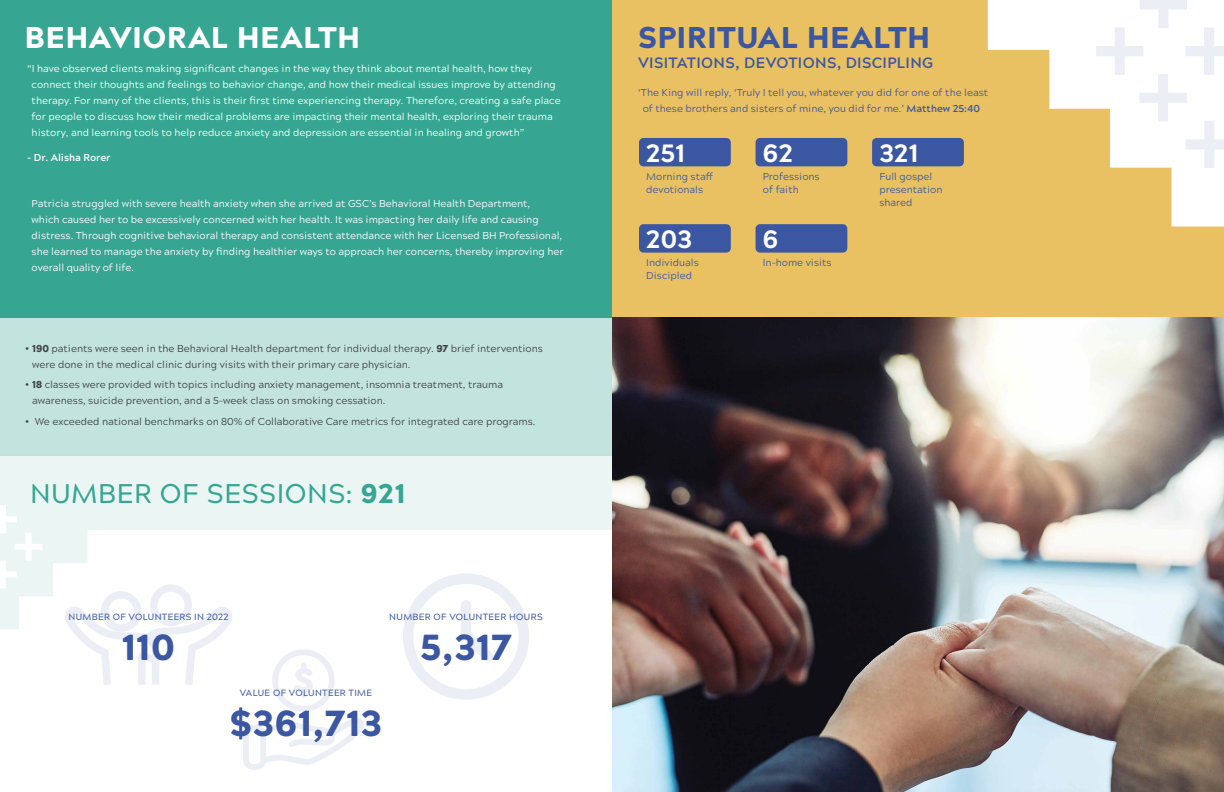
<style>
.page{position:relative;width:1224px;height:792px;background:#fff}
.page>*{position:absolute;margin:0;border:0;box-sizing:border-box;transform-origin:0 0}
.t1{font:900 36.2px "Acherus Grotesque";letter-spacing:.02em;color:#3b57a2}
.t2{font:900 30px "Acherus Grotesque";letter-spacing:.025em;color:#fff}
.t3{font:900 30px "Acherus Grotesque";letter-spacing:.025em;color:#3b57a2}
.t4{font:500 27px "Acherus Grotesque";letter-spacing:.015em;color:#36a692}
.t5{font:800 25px "Acherus Grotesque";letter-spacing:.025em;color:#fff}
.t6{font:700 15px "Acherus Grotesque";letter-spacing:.02em;color:#3b57a2}
.t7{font:10px/16px "Acherus Grotesque";color:#fff}
.t8{font:10px/16px "Acherus Grotesque";color:#3f4249}
.t9{font:10px/13px "Acherus Grotesque";color:#3b57a2}
.t10{font:700 10px "Acherus Grotesque";color:#fff}
.t11{font:500 9px "Acherus Grotesque";letter-spacing:.035em;color:#3b57a2}
.s1{font-family:"Gotham"}
.s2{font-weight:900}
.s3{font-weight:700}
</style>
<div class="page">
<div style="left:0;top:317px;width:621px;height:139px;background:#c3e4de"></div>
<div style="left:0;top:0;width:621px;height:317px;background:#36a692"></div>
<svg style="left:0;top:456px;width:612px;height:173px;fill:#ebf6f4"></svg>
<svg style="left:0;top:505px;width:43px;height:83px"></svg>
<div style="left:150px;top:584px;width:42px;height:42px;border:7px solid #3a58a3;border-radius:50%"></div>
<div style="left:101px;top:591px;width:41px;height:41px;border:7px solid #3a58a3;border-radius:50%"></div>
<svg style="left:64px;top:598px;width:169px;height:87px"></svg>
<svg style="left:403px;top:573px;width:126px;height:126px"></svg>
<svg style="left:294px;top:665px;width:19px;height:31px"></svg>
<div style="left:272px;top:649px;width:63px;height:63px;border:6px solid #3a58a3;border-radius:50%"></div>
<div style="left:243px;top:725px;width:23px;height:45px;border:6px solid #3a58a3;border-radius:7px"></div>
<svg style="left:255px;top:708px;width:109px;height:61px"></svg>
<div style="left:612px;top:0;width:612px;height:318px;background:#e9c163"></div>
<div style="left:639px;top:138px;width:92px;height:28px;background:#3b57a2;border-radius:4px"></div>
<div style="left:872px;top:138px;width:92px;height:28px;background:#3b57a2;border-radius:4px"></div>
<div style="left:756px;top:224px;width:91px;height:29px;background:#3b57a2;border-radius:4px"></div>
<div style="left:756px;top:138px;width:91px;height:28px;background:#3b57a2;border-radius:4px"></div>
<div style="left:639px;top:224px;width:92px;height:29px;background:#3b57a2;border-radius:4px"></div>
<img style="left:612px;top:318px;width:612px;height:474px">
<svg style="left:988px;top:0;width:236px;height:227px"></svg>
<svg style="left:1096px;top:0;width:128px;height:168px;background:#faf9f7"></svg>
<h2 class="t2" style="left:25px;top:12px;width:337px">BEHAVIORAL HEALTH</h2>
<p class="t7" style="left:32px;top:60px;width:531px;text-indent:-4px">“I have observed clients making significant changes in the way they think about mental health, how they connect their thoughts and feelings to behavior change, and how their medical issues improve by attending therapy. For many of the clients, this is their first time experiencing therapy. Therefore, creating a safe place for people to discuss how their medical problems are impacting their mental health, exploring their trauma history, and learning tools to help reduce anxiety and depression are essential in healing and growth”</p>
<p class="t10" style="left:27px;top:149px;width:85px">- Dr. Alisha Rorer</p>
<p class="t7" style="left:32px;top:195px;width:533px">Patricia struggled with severe health anxiety when she arrived at GSC’s Behavioral Health Department,<br>which caused her to be excessively concerned with her health. It was impacting her daily life and causing distress. Through cognitive behavioral therapy and consistent attendance with her Licensed BH Professional, she learned to manage the anxiety by finding healthier ways to approach her concerns, thereby improving her overall quality of life.</p>
<p class="t8" style="left:32px;top:340px;width:512px;text-indent:-7px"><span class="s1">•</span> <span class="s2">190</span> patients were seen in the Behavioral Health department for individual therapy. <span class="s2">97</span> brief interventions were done in the medical clinic during visits with their primary care physician.</p>
<p class="t8" style="left:32px;top:376px;width:472px;text-indent:-7px"><span class="s1">•</span> <span class="s2">18</span> classes were provided with topics including anxiety management, insomnia treatment, trauma awareness, suicide prevention, and a 5-week class on smoking cessation.</p>
<p class="t8" style="left:25px;top:413px;width:512px"><span class="s1">•</span> We exceeded national benchmarks on 80% of Collaborative Care metrics for integrated care programs.</p>
<h3 class="t4" style="left:30px;top:470px;width:377px">NUMBER OF SESSIONS: <span class="s2">921</span></h3>
<p class="t11" style="left:68px;top:609px;width:162px">NUMBER OF VOLUNTEERS IN 2022</p>
<h1 class="t1" style="left:122px;top:616px;width:55px">110</h1>
<p class="t11" style="left:240px;top:685px;width:134px">VALUE OF VOLUNTEER TIME</p>
<h1 class="t1" style="left:230px;top:692px;width:153px">$361,713</h1>
<p class="t11" style="left:389px;top:609px;width:155px">NUMBER OF VOLUNTEER HOURS</p>
<h1 class="t1" style="left:421px;top:616px;width:92px">5,317</h1>
<h2 class="t3" style="left:638px;top:12px;width:293px">SPIRITUAL HEALTH</h2>
<h3 class="t6" style="left:638px;top:50px;width:297px">VISITATIONS, DEVOTIONS, DISCIPLING</h3>
<p class="t9" style="left:638px;top:84px;width:351px;line-height:16px;text-align:center">‘The King will reply, ‘Truly I tell you, whatever you did for one of the least of these brothers and sisters of mine, you did for me.’ <span class="s3">Matthew 25:40</span></p>
<h3 class="t5" style="left:646px;top:132px;width:40px">251</h3>
<h3 class="t5" style="left:763px;top:132px;width:31px">62</h3>
<h3 class="t5" style="left:879px;top:132px;width:40px">321</h3>
<p class="t9" style="left:646px;top:169px;width:68px">Morning staff devotionals</p>
<p class="t9" style="left:763px;top:169px;width:58px">Professions of faith</p>
<p class="t9" style="left:879px;top:169px;width:65px">Full gospel presentation shared</p>
<h3 class="t5" style="left:646px;top:218px;width:47px">203</h3>
<h3 class="t5" style="left:763px;top:218px;width:17px">6</h3>
<p class="t9" style="left:646px;top:255px;width:54px">Individuals<br>Discipled</p>
<p class="t9" style="left:763px;top:255px;width:70px">In-home visits</p>
</div>
